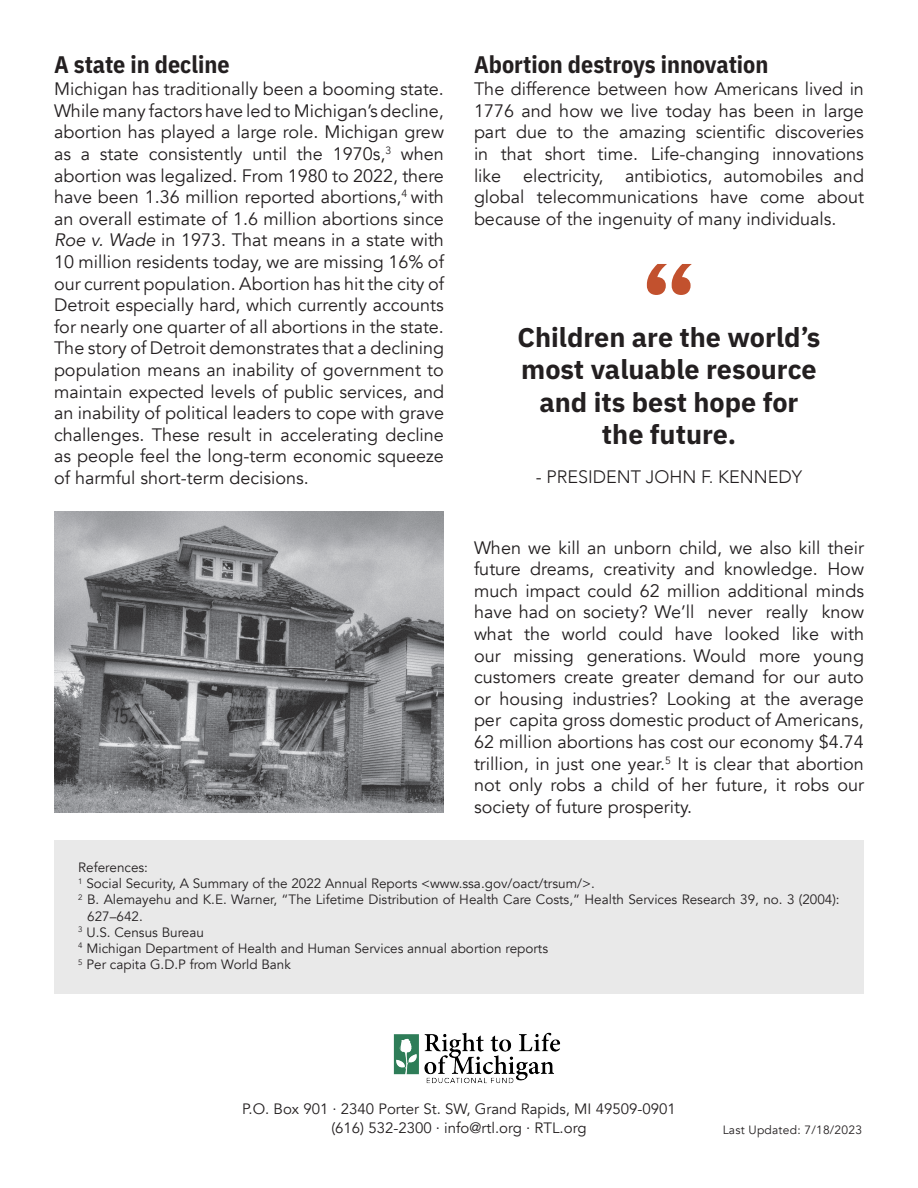
<style>
.page{position:relative;width:918px;height:1188px;background:#fff}
.page>*{position:absolute;margin:0;border:0;box-sizing:border-box;transform-origin:0 0}
.t1{font:700 105px "IBM Plex Serif";color:#c2512e}
.t2{font:700 27px "IBM Plex Sans";color:#231f20}
.t3{font:700 24px "IBM Plex Sans Cond";color:#231f20}
.t4{font:18px/21.6px "Avenir";color:#231f20;text-align:justify}
.t5{font:300 18px "Avenir";color:#231f20}
.t6{font:15px "Avenir";color:#231f20}
.t7{font:13.5px/16.2px "Avenir";color:#231f20}
.t8{font:12px "Avenir";letter-spacing:.02em;color:#231f20}
.s1{font-style:italic}
</style>
<div class="page">
<div style="left:54px;top:840px;width:810px;height:154px;background:#e9e9e9"></div>
<img style="left:393px;top:1032px;width:168px;height:52px">
<img style="left:54px;top:511px;width:390px;height:302px">
<p class="t3" style="left:54px;top:45px;width:177px">A state in decline</p>
<p class="t4" style="left:54px;top:79px;width:392px">Michigan has traditionally been a booming state.<br>While many factors have led to Michigan’s decline, abortion has played a large role. Michigan grew as a state consistently until the 1970s,<sup>3</sup> when abortion was legalized. From 1980 to 2022, there have been 1.36 million reported abortions,<sup>4</sup> with an overall estimate of 1.6 million abortions since <span class="s1">Roe v. Wade</span> in 1973. That means in a state with 10 million residents today, we are missing 16% of our current population. Abortion has hit the city of Detroit especially hard, which currently accounts for nearly one quarter of all abortions in the state.<br>The story of Detroit demonstrates that a declining population means an inability of government to maintain expected levels of public services, and an inability of political leaders to cope with grave challenges. These result in accelerating decline as people feel the long-term economic squeeze of harmful short-term decisions.</p>
<p class="t3" style="left:474px;top:45px;width:296px">Abortion destroys innovation</p>
<p class="t4" style="left:474px;top:79px;width:392px">The difference between how Americans lived in 1776 and how we live today has been in large part due to the amazing scientific discoveries in that short time. Life-changing innovations like electricity, antibiotics, automobiles and global telecommunications have come about because of the ingenuity of many individuals.</p>
<p class="t1" style="left:642px;top:222px;width:55px">“</p>
<p class="t2" style="left:517px;top:316px;width:305px">Children are the world’s</p>
<p class="t2" style="left:521px;top:348px;width:297px">most valuable resource</p>
<p class="t2" style="left:539px;top:381px;width:261px">and its best hope for</p>
<p class="t2" style="left:602px;top:413px;width:136px">the future.</p>
<p class="t5" style="left:536px;top:466px;width:268px">- PRESIDENT JOHN F. KENNEDY</p>
<p class="t4" style="left:474px;top:537px;width:392px">When we kill an unborn child, we also kill their future dreams, creativity and knowledge. How much impact could 62 million additional minds have had on society? We’ll never really know what the world could have looked like with our missing generations. Would more young customers create greater demand for our auto or housing industries? Looking at the average per capita gross domestic product of Americans, 62 million abortions has cost our economy $4.74 trillion, in just one year.<sup>5</sup> It is clear that abortion not only robs a child of her future, it robs our society of future prosperity.</p>
<p class="t7" style="left:78px;top:859px;width:71px">References:</p>
<p class="t7" style="left:78px;top:876px;width:518px"><sup>1</sup> Social Security, A Summary of the 2022 Annual Reports &lt;www.ssa.gov/oact/trsum/&gt;.</p>
<p class="t7" style="left:87px;top:892px;width:754px;text-indent:-9px"><sup>2</sup> B. Alemayehu and K.E. Warner, “The Lifetime Distribution of Health Care Costs,” Health Services Research 39, no. 3 (2004):<br>627–642.</p>
<p class="t7" style="left:78px;top:924px;width:127px"><sup>3</sup> U.S. Census Bureau</p>
<p class="t7" style="left:78px;top:940px;width:471px"><sup>4</sup> Michigan Department of Health and Human Services annual abortion reports</p>
<p class="t7" style="left:78px;top:957px;width:214px"><sup>5</sup> Per capita G.D.P from World Bank</p>
<p class="t6" style="left:242px;top:1100px;width:435px">P.O. Box 901 · 2340 Porter St. SW, Grand Rapids, MI 49509-0901</p>
<p class="t6" style="left:331px;top:1119px;width:257px">(616) 532-2300 · info@rtl.org · RTL.org</p>
<p class="t8" style="left:723px;top:1122px;width:141px">Last Updated: 7/18/2023</p>
</div>
